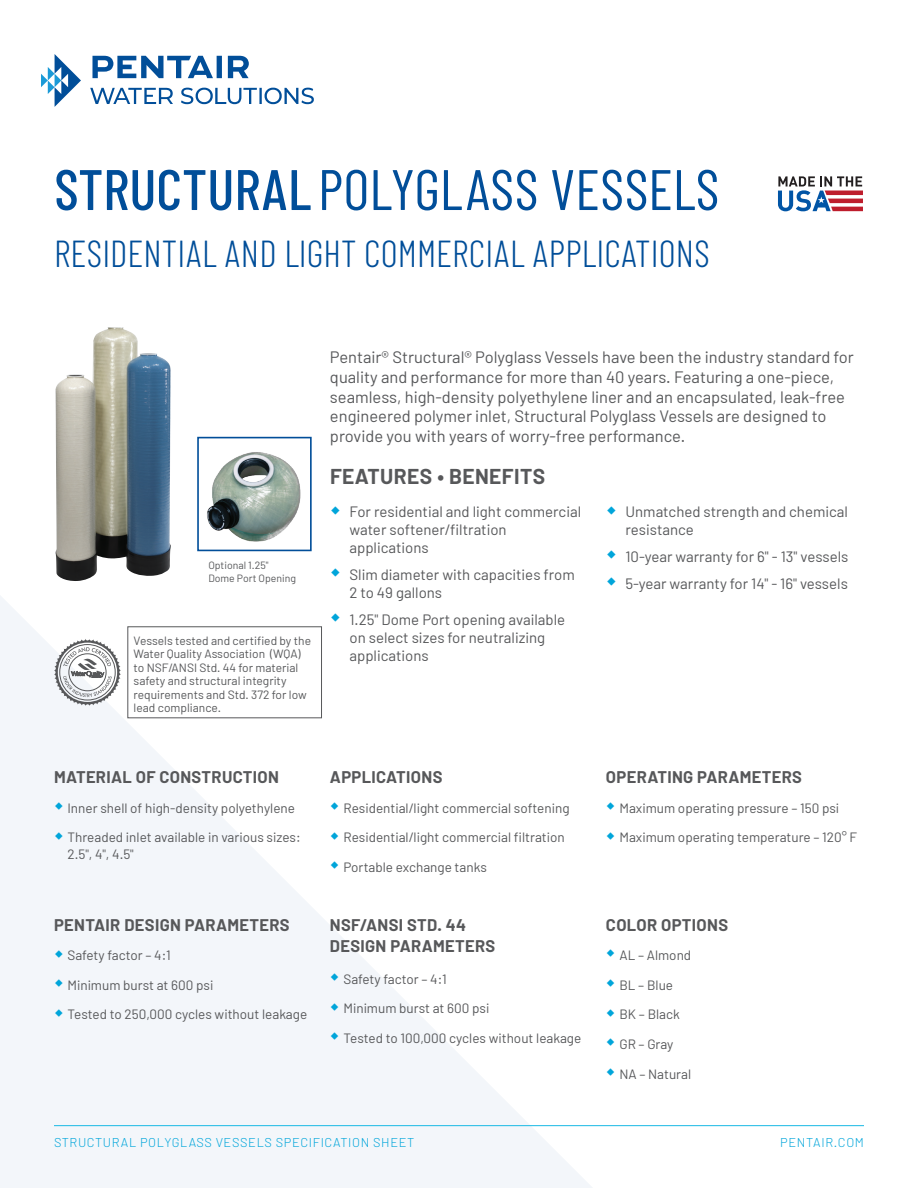
<style>
.page{position:relative;width:918px;height:1188px;background:#fff}
.page>*{position:absolute;margin:0;border:0;box-sizing:border-box;transform-origin:0 0}
.t1{font:57px "Barlow Condensed";color:#014e99}
.t2{font:300 37.5px "Barlow Condensed";color:#014e99}
.t3{font:700 21px "Barlow";letter-spacing:.02em;color:#57585a}
.t4{font:16.5px/19.8px "Barlow";color:#57585a}
.t5{font:700 16.5px/21px "Barlow";letter-spacing:.02em;color:#57585a}
.t6{font:15px/18px "Barlow";color:#57585a}
.t7{font:13.5px/29.7px "Barlow";color:#57585a}
.t8{font:300 12.75px "Barlow";letter-spacing:.05em;color:#00a5da}
.t9{font:12px/13.5px "Barlow";color:#57585a}
.t10{font:10.5px/12.6px "Barlow";color:#57585a}
.s1{font-weight:500}
</style>
<div class="page">
<svg style="left:0;top:596px;width:608px;height:592px"></svg>
<hr style="left:54px;top:1125px;width:810px;height:1px;background:#19b9e4">
<svg style="left:778px;top:176px;width:85px;height:35px"></svg>
<div style="left:127px;top:626px;width:195px;height:92px;border:1px solid #57585a"></div>
<svg style="left:54px;top:639px;width:67px;height:67px"></svg>
<img style="left:55px;top:327px;width:116px;height:254px">
<div style="left:197px;top:437px;width:115px;height:114px;background:#fff;border:2px solid #014e99"></div>
<img style="left:207px;top:452px;width:94px;height:90px">
<svg style="left:41px;top:54px;width:273px;height:53px"></svg>
<svg style="left:331px;top:613px;width:8px;height:9px"></svg>
<svg style="left:55px;top:803px;width:7px;height:7px"></svg>
<svg style="left:55px;top:832px;width:7px;height:8px"></svg>
<svg style="left:55px;top:950px;width:7px;height:7px"></svg>
<svg style="left:55px;top:980px;width:7px;height:7px"></svg>
<svg style="left:55px;top:1009px;width:7px;height:8px"></svg>
<svg style="left:331px;top:803px;width:7px;height:7px"></svg>
<svg style="left:331px;top:832px;width:7px;height:8px"></svg>
<svg style="left:331px;top:862px;width:7px;height:7px"></svg>
<svg style="left:331px;top:973px;width:7px;height:8px"></svg>
<svg style="left:331px;top:1003px;width:7px;height:8px"></svg>
<svg style="left:331px;top:1033px;width:7px;height:7px"></svg>
<h1 class="t1" style="left:54px;top:154px;width:667px"><span class="s1">STRUCTURAL</span> POLYGLASS VESSELS</h1>
<h2 class="t2" style="left:54px;top:230px;width:657px">RESIDENTIAL AND LIGHT COMMERCIAL APPLICATIONS</h2>
<p class="t4" style="left:330px;top:347px;width:525px">Pentair® Structural® Polyglass Vessels have been the industry standard for quality and performance for more than 40 years. Featuring a one-piece, seamless, high-density polyethylene liner and an encapsulated, leak-free engineered polymer inlet, Structural Polyglass Vessels are designed to provide you with years of worry-free performance.</p>
<p class="t10" style="left:208px;top:559px;width:89px">Optional 1.25"<br>Dome Port Opening</p>
<p class="t9" style="left:134px;top:633px;width:179px">Vessels tested and certified by the<br>Water Quality Association (WQA) to NSF/ANSI Std. 44 for material safety and structural integrity requirements and Std. 372 for low lead compliance.</p>
<h3 class="t3" style="left:330px;top:464px;width:217px">FEATURES • BENEFITS</h3>
<p class="t6" style="left:350px;top:503px;width:233px">For residential and light commercial water softener/filtration applications</p>
<p class="t6" style="left:350px;top:565px;width:227px">Slim diameter with capacities from<br>2 to 49 gallons</p>
<p class="t6" style="left:350px;top:610px;width:217px">1.25" Dome Port opening available on select sizes for neutralizing applications</p>
<p class="t5" style="left:54px;top:767px;width:226px">MATERIAL OF CONSTRUCTION</p>
<p class="t7" style="left:68px;top:793px;width:235px">Inner shell of high-density polyethylene<br>Threaded inlet available in various sizes:</p>
<p class="t7" style="left:68px;top:838px;width:68px">2.5", 4", 4.5"</p>
<p class="t5" style="left:54px;top:914px;width:237px">PENTAIR DESIGN PARAMETERS</p>
<p class="t7" style="left:68px;top:940px;width:241px">Safety factor – 4:1<br>Minimum burst at 600 psi<br>Tested to 250,000 cycles without leakage</p>
<p class="t5" style="left:330px;top:767px;width:114px">APPLICATIONS</p>
<p class="t7" style="left:343px;top:793px;width:228px">Residential/light commercial softening<br>Residential/light commercial filtration<br>Portable exchange tanks</p>
<p class="t5" style="left:330px;top:914px;width:167px">NSF/ANSI STD. 44<br>DESIGN PARAMETERS</p>
<p class="t7" style="left:343px;top:964px;width:239px">Safety factor – 4:1<br>Minimum burst at 600 psi<br>Tested to 100,000 cycles without leakage</p>
<p class="t6" style="left:626px;top:503px;width:224px">Unmatched strength and chemical resistance</p>
<p class="t6" style="left:626px;top:543px;width:224px;line-height:26.7px">10-year warranty for 6" - 13" vessels<br>5-year warranty for 14" - 16" vessels</p>
<p class="t5" style="left:606px;top:767px;width:198px">OPERATING PARAMETERS</p>
<p class="t7" style="left:619px;top:793px;width:239px">Maximum operating pressure – 150 psi<br>Maximum operating temperature – 120° F</p>
<p class="t5" style="left:606px;top:914px;width:124px">COLOR OPTIONS</p>
<p class="t7" style="left:619px;top:940px;width:73px">AL – Almond<br>BL – Blue<br>BK – Black<br>GR – Gray<br>NA – Natural</p>
<p class="t8" style="left:54px;top:1134px;width:362px">STRUCTURAL POLYGLASS VESSELS SPECIFICATION SHEET</p>
<p class="t8" style="left:780px;top:1134px;width:85px">PENTAIR.COM</p>
</div>
